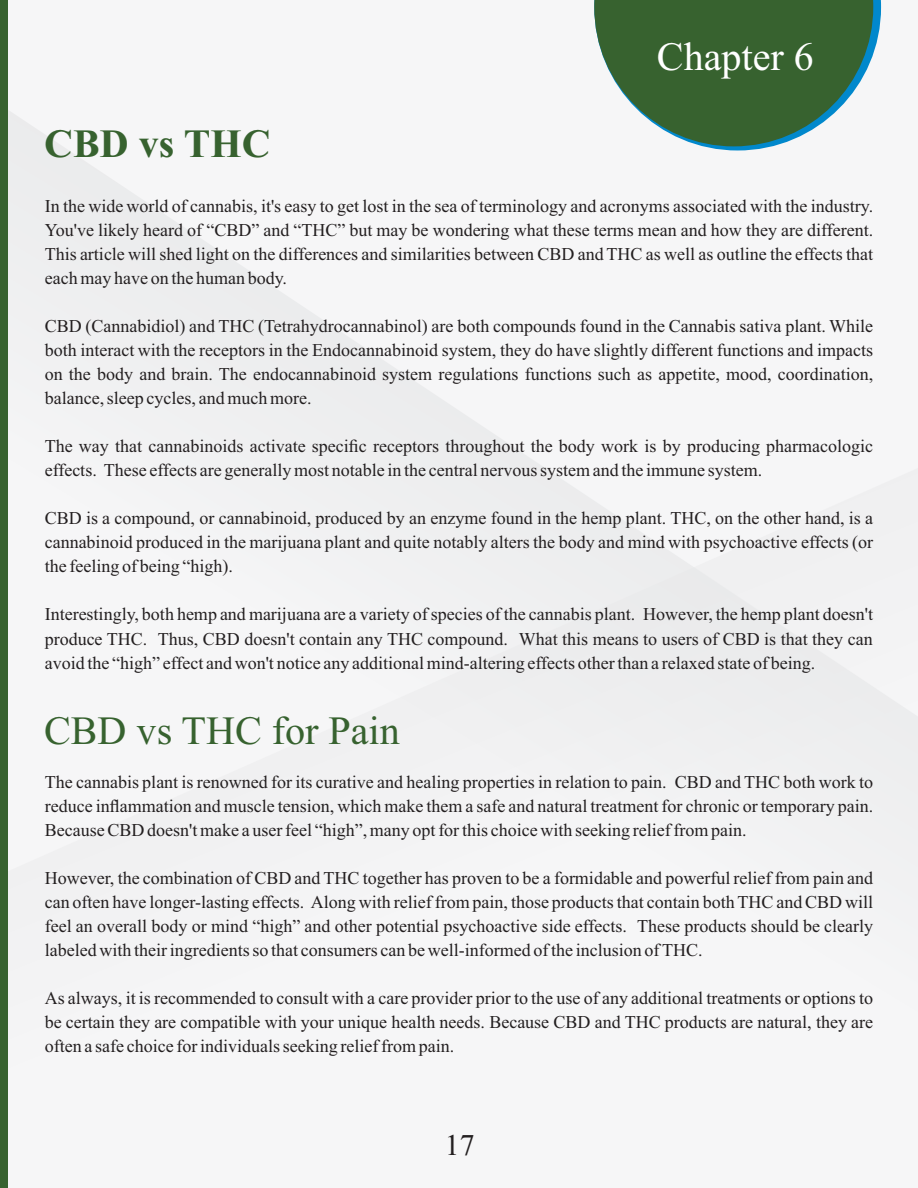
<style>
.page{position:relative;width:918px;height:1188px;background:#f6f6f7}
.page>*{position:absolute;margin:0;border:0;box-sizing:border-box;transform-origin:0 0}
.t1{font:40.05px "Times New Roman";color:#37622f}
.t2{font:40.05px "Times New Roman";color:#fff}
.t3{font:700 40.05px "Times New Roman";color:#37622f}
.t4{font:30px "Times New Roman";color:#231f20}
.t5{font:18px/24px "Times New Roman";color:#231f20;text-align:justify}
</style>
<div class="page">
<svg style="left:8px;top:111px;width:867px;height:586px"></svg>
<div style="left:0;top:0;width:8px;height:1188px;background:#37622f"></div>
<svg style="left:594px;top:0;width:287px;height:150px"></svg>
<h1 class="t3" style="left:44px;top:130px;width:228px">CBD vs THC</h1>
<h1 class="t2" style="left:657px;top:43px;width:159px">Chapter 6</h1>
<p class="t5" style="left:45px;top:196px;width:830px">In the wide world of cannabis, it's easy to get lost in the sea of terminology and acronyms associated with the industry.<br>You've likely heard of “CBD” and “THC” but may be wondering what these terms mean and how they are different.<br>This article will shed light on the differences and similarities between CBD and THC as well as outline the effects that each may have on the human body.</p>
<p class="t5" style="left:45px;top:316px;width:830px">CBD (Cannabidiol) and THC (Tetrahydrocannabinol) are both compounds found in the Cannabis sativa plant. While both interact with the receptors in the Endocannabinoid system, they do have slightly different functions and impacts on the body and brain. The endocannabinoid system regulations functions such as appetite, mood, coordination, balance, sleep cycles, and much more.</p>
<p class="t5" style="left:45px;top:436px;width:830px">The way that cannabinoids activate specific receptors throughout the body work is by producing pharmacologic effects. These effects are generally most notable in the central nervous system and the immune system.</p>
<p class="t5" style="left:45px;top:508px;width:830px">CBD is a compound, or cannabinoid, produced by an enzyme found in the hemp plant. THC, on the other hand, is a cannabinoid produced in the marijuana plant and quite notably alters the body and mind with psychoactive effects (or the feeling of being “high).</p>
<p class="t5" style="left:45px;top:604px;width:830px">Interestingly, both hemp and marijuana are a variety of species of the cannabis plant. However, the hemp plant doesn't produce THC. Thus, CBD doesn't contain any THC compound. What this means to users of CBD is that they can avoid the “high” effect and won't notice any additional mind-altering effects other than a relaxed state of being.</p>
<h1 class="t1" style="left:44px;top:716px;width:357px">CBD vs THC for Pain</h1>
<p class="t5" style="left:45px;top:772px;width:830px">The cannabis plant is renowned for its curative and healing properties in relation to pain. CBD and THC both work to reduce inflammation and muscle tension, which make them a safe and natural treatment for chronic or temporary pain.<br>Because CBD doesn't make a user feel “high”, many opt for this choice with seeking relief from pain.</p>
<p class="t5" style="left:45px;top:868px;width:830px">However, the combination of CBD and THC together has proven to be a formidable and powerful relief from pain and can often have longer-lasting effects. Along with relief from pain, those products that contain both THC and CBD will feel an overall body or mind “high” and other potential psychoactive side effects. These products should be clearly labeled with their ingredients so that consumers can be well-informed of the inclusion of THC.</p>
<p class="t5" style="left:45px;top:988px;width:830px">As always, it is recommended to consult with a care provider prior to the use of any additional treatments or options to be certain they are compatible with your unique health needs. Because CBD and THC products are natural, they are often a safe choice for individuals seeking relief from pain.</p>
<h2 class="t4" style="left:445px;top:1134px;width:32px">17</h2>
</div>
